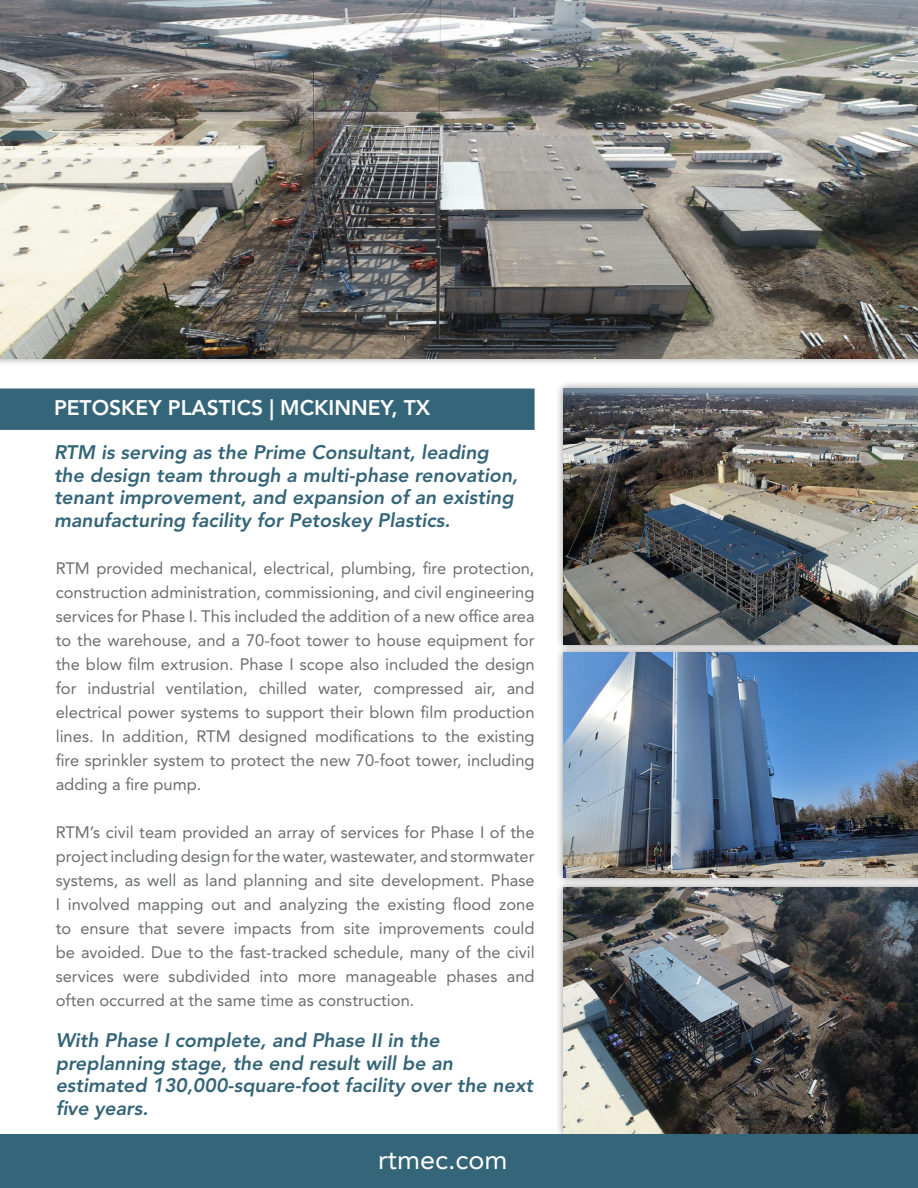
<style>
.page{position:relative;width:918px;height:1188px;background:#fff}
.page>*{position:absolute;margin:0;border:0;box-sizing:border-box;transform-origin:0 0}
.t1{font:27px "Avenir LT Std";color:#fff}
.t2{font:800 21px "Avenir LT Std";color:#fff}
.t3{font:italic 800 19.5px/22.5px "Avenir LT Std";color:#346578}
.t4{font:italic 800 19.5px/22.5px "Avenir LT Std";color:#356577}
.t5{font:16.5px/24px "Avenir LT Std";color:#6c6d70;text-align:justify}
</style>
<div class="page">
<div style="left:556px;top:879px;width:362px;height:263px;background:#231f20;opacity:.5"></div>
<img style="left:564px;top:887px;width:354px;height:247px">
<div style="left:0;top:0;width:918px;height:367px;background:#231f20;opacity:.5"></div>
<img style="left:0;top:0;width:918px;height:358px">
<div style="left:556px;top:380px;width:362px;height:272px;background:#231f20;opacity:.5"></div>
<img style="left:564px;top:389px;width:354px;height:255px">
<div style="left:556px;top:645px;width:362px;height:241px;background:#231f20;opacity:.5"></div>
<img style="left:564px;top:653px;width:354px;height:225px">
<div style="left:0;top:1134px;width:918px;height:54px;background:#346578"></div>
<div style="left:1px;top:389px;width:533px;height:40px;background:#346578"></div>
<div style="left:0;top:389px;width:535px;height:41px;border:2px solid #346578"></div>
<p class="t2" style="left:54px;top:395px;width:378px">PETOSKEY PLASTICS | MCKINNEY, TX</p>
<p class="t3" style="left:54px;top:441px;width:465px">RTM is serving as the Prime Consultant, leading the design team through a multi-phase renovation, tenant improvement, and expansion of an existing</p>
<p class="t3" style="left:54px;top:509px;width:398px">manufacturing facility for Petoskey Plastics.</p>
<p class="t5" style="left:56px;top:557px;width:480px">RTM provided mechanical, electrical, plumbing, fire protection, construction administration, commissioning, and civil engineering services for Phase I. This included the addition of a new office area to the warehouse, and a 70-foot tower to house equipment for the blow film extrusion. Phase I scope also included the design for industrial ventilation, chilled water, compressed air, and electrical power systems to support their blown film production lines. In addition, RTM designed modifications to the existing fire sprinkler system to protect the new 70-foot tower, including adding a fire pump.</p>
<p class="t5" style="left:56px;top:821px;width:480px">RTM’s civil team provided an array of services for Phase I of the project including design for the water, wastewater, and stormwater systems, as well as land planning and site development. Phase I involved mapping out and analyzing the existing flood zone to ensure that severe impacts from site improvements could be avoided. Due to the fast-tracked schedule, many of the civil services were subdivided into more manageable phases and often occurred at the same time as construction.</p>
<p class="t4" style="left:56px;top:1030px;width:479px">With Phase I complete, and Phase II in the preplanning stage, the end result will be an estimated 130,000-square-foot facility over the next five years.</p>
<p class="t1" style="left:378px;top:1144px;width:131px">rtmec.com</p>
</div>
